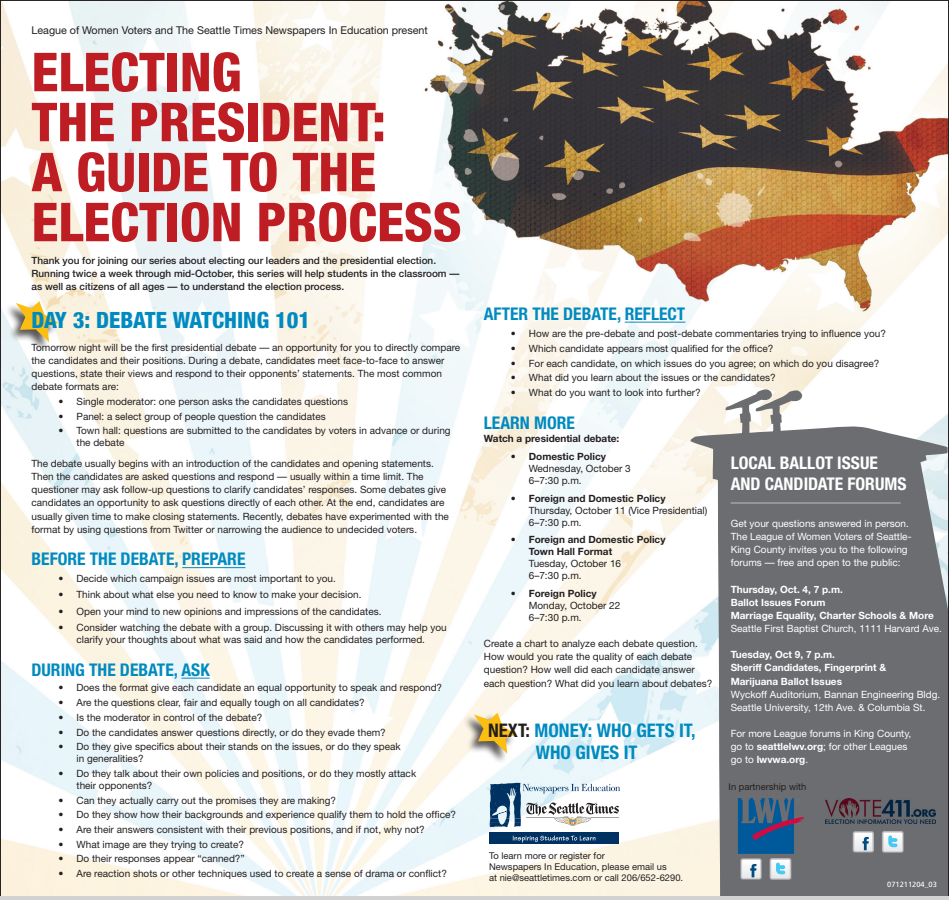
<style>
.page{position:relative;width:949px;height:900px;background:#fff}
.page>*{position:absolute;margin:0;border:0;box-sizing:border-box;transform-origin:0 0}
.t1{font:800 condensed 53.75px/50px "Helvetica Neue";color:#be1e23}
.t2{font:800 condensed 22.5px "Helvetica Neue";color:#008bc0}
.t3{font:700 condensed 18.75px "Helvetica Neue";color:#008bc0}
.t4{font:700 condensed 17.5px "Helvetica Neue";color:#008bc0}
.t5{font:700 condensed 17.5px "Helvetica Neue";color:#fff}
.t6{font:10.75px "Helvetica Neue";color:#231f20}
.t7{font:10px/12px "Helvetica Neue";color:#231f20}
.t8{font:10px "Helvetica Neue";color:#fff}
.t9{font:500 10px "Helvetica Neue";color:#231f20}
.t10{font:700 10px "Helvetica Neue";color:#fff}
.t11{font:700 10px/12px "Helvetica Neue";color:#231f20}
.body_copy{font:9.38px "Helvetica Neue";color:#231f20}
.t12{font:7.5px "Frutiger";color:#fff}
.s1{font-weight:700}
.s2{font-weight:400}
.s3{color:#231f20}
</style>
<div class="page">
<img style="left:2px;top:2px;width:945px;height:895px">
<svg style="left:690px;top:389px;width:257px;height:508px;background:#898a8c"></svg>
<hr style="left:182px;top:567px;width:63px;height:1px;background:#008bc0">
<svg style="left:181px;top:678px;width:29px;height:1px"></svg>
<hr style="left:625px;top:322px;width:60px;height:1px;background:#008bc0">
<div style="left:4px;top:300px;width:53px;height:52px;background:#231f20;opacity:.75"></div>
<svg style="left:16px;top:301px;width:42px;height:41px;background:#e1c57b"></svg>
<div style="left:462px;top:712px;width:53px;height:52px;background:#231f20;opacity:.75"></div>
<svg style="left:474px;top:713px;width:42px;height:41px"></svg>
<div style="left:882px;top:831px;width:21px;height:21px;border:1px solid #a8a9ad;border-radius:2px"></div>
<svg style="left:883px;top:832px;width:19px;height:20px"></svg>
<div style="left:853px;top:832px;width:20px;height:20px;border:1px solid #a8a9ad;border-radius:2px"></div>
<svg style="left:854px;top:832px;width:18px;height:19px"></svg>
<div style="left:819px;top:795px;width:124px;height:35px;background:#6c6d70"></div>
<img style="left:825px;top:798px;width:111px;height:26px">
<svg style="left:489px;top:783px;width:131px;height:44px"></svg>
<div style="left:489px;top:832px;width:130px;height:12px;background:#003163"></div>
<svg style="left:513px;top:836px;width:82px;height:7px"></svg>
<svg style="left:738px;top:798px;width:66px;height:81px;background:#547292"></svg>
<hr style="left:0;top:897px;width:949px;height:3px;background:#d1d2d4">
<p class="t6" style="left:32px;top:24px;width:398px">League of Women Voters and The Seattle Times Newspapers In Education present</p>
<p class="t1" style="left:32px;top:46px;width:212px">ELECTING</p>
<p class="t1" style="left:32px;top:96px;width:356px">THE PRESIDENT:</p>
<p class="t1" style="left:32px;top:146px;width:431px">A GUIDE TO THE<br>ELECTION PROCESS</p>
<p class="t9" style="left:32px;top:255px;width:406px">Thank you for joining our series about electing our leaders and the presidential election.</p>
<p class="t9" style="left:32px;top:268px;width:429px">Running twice a week through mid-October, this series will help students in the classroom —</p>
<p class="t9" style="left:32px;top:281px;width:314px">as well as citizens of all ages — to understand the election process.</p>
<p class="t2" style="left:32px;top:306px;width:280px">DAY 3: DEBATE WATCHING 101</p>
<p class="t7" style="left:32px;top:341px;width:430px;line-height:13.1px">Tomorrow night will be the first presidential debate — an opportunity for you to directly compare the candidates and their positions. During a debate, candidates meet face-to-face to answer questions, state their views and respond to their opponents’ statements. The most common debate formats are:</p>
<p class="t7" style="left:59px;top:395px;width:291px">• Single moderator: one person asks the candidates questions</p>
<p class="t7" style="left:59px;top:410px;width:269px">• Panel: a select group of people question the candidates</p>
<p class="t7" style="left:77px;top:425px;width:375px;text-indent:-18px">• Town hall: questions are submitted to the candidates by voters in advance or during the debate</p>
<p class="t7" style="left:32px;top:457px;width:404px">The debate usually begins with an introduction of the candidates and opening statements.</p>
<p class="t7" style="left:32px;top:470px;width:419px;line-height:13.1px">Then the candidates are asked questions and respond — usually within a time limit. The questioner may ask follow-up questions to clarify candidates’ responses. Some debates give candidates an opportunity to ask questions directly of each other. At the end, candidates are usually given time to make closing statements. Recently, debates have experimented with the format by using questions from Twitter or narrowing the audience to undecided voters.</p>
<p class="t4" style="left:32px;top:548px;width:215px">BEFORE THE DEBATE, PREPARE</p>
<p class="t7" style="left:59px;top:572px;width:279px">• Decide which campaign issues are most important to you.</p>
<p class="t7" style="left:59px;top:588px;width:304px">• Think about what else you need to know to make your decision.</p>
<p class="t7" style="left:59px;top:605px;width:324px">• Open your mind to new opinions and impressions of the candidates.</p>
<p class="t7" style="left:59px;top:621px;width:390px;text-align:center">• Consider watching the debate with a group. Discussing it with others may help you clarify your thoughts about what was said and how the candidates performed.</p>
<p class="t4" style="left:32px;top:659px;width:180px">DURING THE DEBATE, ASK</p>
<p class="t7" style="left:58px;top:682px;width:385px">• Does the format give each candidate an equal opportunity to speak and respond?</p>
<p class="t7" style="left:59px;top:696px;width:308px">• Are the questions clear, fair and equally tough on all candidates?</p>
<p class="t7" style="left:59px;top:711px;width:205px">• Is the moderator in control of the debate?</p>
<p class="t7" style="left:59px;top:726px;width:329px">• Do the candidates answer questions directly, or do they evade them?</p>
<p class="t7" style="left:77px;top:741px;width:326px;text-indent:-18px">• Do they give specifics about their stands on the issues, or do they speak in generalities?</p>
<p class="t7" style="left:77px;top:767px;width:341px;text-indent:-18px">• Do they talk about their own policies and positions, or do they mostly attack their opponents?</p>
<p class="t7" style="left:59px;top:794px;width:279px">• Can they actually carry out the promises they are making?</p>
<p class="t7" style="left:59px;top:809px;width:399px">• Do they show how their backgrounds and experience qualify them to hold the office?</p>
<p class="t7" style="left:59px;top:823px;width:368px">• Are their answers consistent with their previous positions, and if not, why not?</p>
<p class="t7" style="left:59px;top:838px;width:187px">• What image are they trying to create?</p>
<p class="t7" style="left:59px;top:853px;width:188px">• Do their responses appear “canned?”</p>
<p class="t7" style="left:59px;top:867px;width:390px">• Are reaction shots or other techniques used to create a sense of drama or conflict?</p>
<p class="t4" style="left:484px;top:303px;width:203px">AFTER THE DEBATE, REFLECT</p>
<p class="t7" style="left:511px;top:328px;width:376px">• How are the pre-debate and post-debate commentaries trying to influence you?</p>
<p class="t7" style="left:511px;top:342px;width:264px">• Which candidate appears most qualified for the office?</p>
<p class="t7" style="left:511px;top:357px;width:370px">• For each candidate, on which issues do you agree; on which do you disagree?</p>
<p class="t7" style="left:511px;top:372px;width:266px">• What did you learn about the issues or the candidates?</p>
<p class="t7" style="left:511px;top:386px;width:191px">• What do you want to look into further?</p>
<p class="t4" style="left:484px;top:412px;width:93px">LEARN MORE</p>
<p class="t11" style="left:484px;top:433px;width:137px">Watch a presidential debate:</p>
<p class="t7" style="left:529px;top:450px;width:103px;text-indent:-18px">• <span class="s1">Domestic Policy<br></span>Wednesday, October 3<br>6–7:30 p.m.</p>
<p class="t7" style="left:529px;top:492px;width:180px;text-indent:-18px">• <span class="s1">Foreign and Domestic Policy<br></span>Thursday, October 11 (Vice Presidential)<br>6–7:30 p.m.</p>
<p class="t11" style="left:529px;top:533px;width:138px;text-indent:-18px"><span class="s2">•</span> Foreign and Domestic Policy<br>Town Hall Format<br><span class="s2">Tuesday, October 16<br>6–7:30 p.m.</span></p>
<p class="t7" style="left:529px;top:587px;width:93px;text-indent:-18px">• <span class="s1">Foreign Policy<br></span>Monday, October 22<br>6–7:30 p.m.</p>
<p class="t7" style="left:484px;top:637px;width:215px">Create a chart to analyze each debate question.</p>
<p class="t7" style="left:484px;top:651px;width:210px">How would you rate the quality of each debate</p>
<p class="t7" style="left:484px;top:664px;width:212px">question? How well did each candidate answer</p>
<p class="t7" style="left:484px;top:677px;width:230px">each question? What did you learn about debates?</p>
<p class="t5" style="left:730px;top:452px;width:149px">LOCAL BALLOT ISSUE</p>
<p class="t5" style="left:730px;top:473px;width:177px">AND CANDIDATE FORUMS</p>
<p class="t8" style="left:730px;top:492px;width:171px">__________________________________</p>
<p class="t8" style="left:730px;top:517px;width:179px">Get your questions answered in person.</p>
<p class="t8" style="left:730px;top:531px;width:182px">The League of Women Voters of Seattle-</p>
<p class="t8" style="left:730px;top:544px;width:178px">King County invites you to the following</p>
<p class="t8" style="left:730px;top:557px;width:171px">forums — free and open to the public:</p>
<p class="t10" style="left:730px;top:583px;width:114px">Thursday, Oct. 4, 7 p.m.</p>
<p class="t10" style="left:730px;top:596px;width:96px">Ballot Issues Forum</p>
<p class="t10" style="left:730px;top:609px;width:204px">Marriage Equality, Charter Schools &amp; More</p>
<p class="t8" style="left:730px;top:622px;width:213px">Seattle First Baptist Church, 1111 Harvard Ave.</p>
<p class="t10" style="left:730px;top:649px;width:106px">Tuesday, Oct 9, 7 p.m.</p>
<p class="t10" style="left:730px;top:662px;width:157px">Sheriff Candidates, Fingerprint &amp;</p>
<p class="t10" style="left:730px;top:675px;width:113px">Marijuana Ballot Issues</p>
<p class="t8" style="left:730px;top:688px;width:211px">Wyckoff Auditorium, Bannan Engineering Bldg.</p>
<p class="t8" style="left:730px;top:701px;width:196px">Seattle University, 12th Ave. &amp; Columbia St.</p>
<p class="t8" style="left:730px;top:727px;width:182px">For more League forums in King County,</p>
<p class="t8" style="left:730px;top:741px;width:178px">go to <span class="s1">seattlelwv.org</span>; for other Leagues</p>
<p class="t10" style="left:730px;top:754px;width:79px"><span class="s2">go to</span> lwvwa.org<span class="s2">.</span></p>
<p class="t3" style="left:488px;top:719px;width:209px"><span class="s3">NEXT:</span> MONEY: WHO GETS IT,</p>
<p class="t3" style="left:536px;top:741px;width:103px">WHO GIVES IT</p>
<p class="body_copy" style="left:489px;top:850px;width:117px">To learn more or register for</p>
<p class="body_copy" style="left:489px;top:861px;width:179px">Newspapers In Education, please email us</p>
<p class="body_copy" style="left:489px;top:872px;width:196px">at nie@seattletimes.com or call 206/652-6290.</p>
<p class="body_copy" style="left:728px;top:781px;width:79px">In partnership with</p>
<p class="t12" style="left:887px;top:880px;width:51px">071211204_03</p>
</div>
